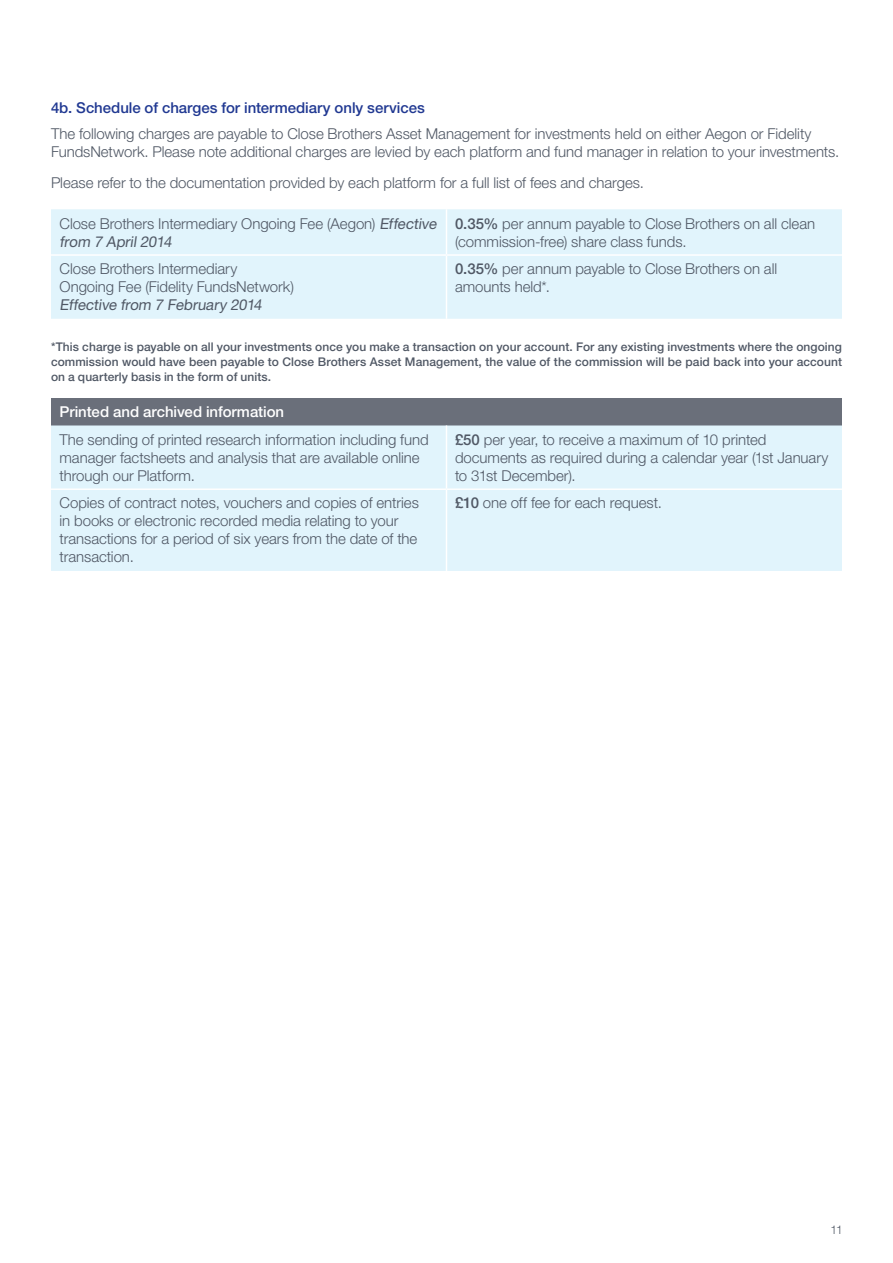
<style>
.page{position:relative;width:893px;height:1263px;background:#fff}
.page>*{position:absolute;margin:0;border:0;box-sizing:border-box;transform-origin:0 0}
.Body_copy{font:300 15px/18px "Helvetica Neue LT Std";letter-spacing:-.005em;color:#505865}
.CB_BodyHeads_10_12{font:500 15px "Helvetica Neue LT Pro";color:#213992}
.CB_BodyHeads_10_12-2{font:500 15px "Helvetica Neue LT Pro";letter-spacing:-.005em;color:#fff}
.CB_BodyHeads_10_12-3{font:500 12px/15px "Helvetica Neue LT Pro";letter-spacing:.005em;color:#505865;text-align:justify}
.t1{font:300 12px "Helvetica Neue LT Pro";color:#505865}
.s1{font-family:"Helvetica Neue LT Pro";font-weight:400}
.s2{font-family:"Helvetica Neue LT Pro";font-weight:500}
</style>
<div class="page">
<div style="left:51px;top:209px;width:791px;height:110px;background:#e1f4fc"></div>
<hr style="left:446px;top:209px;width:1px;height:45px;background:#fff">
<hr style="left:51px;top:254px;width:395px;height:2px;background:#fff">
<hr style="left:446px;top:254px;width:396px;height:2px;background:#fff">
<hr style="left:446px;top:256px;width:1px;height:63px;background:#fff">
<div style="left:51px;top:398px;width:791px;height:27px;background:#6a6f7a"></div>
<div style="left:51px;top:425px;width:791px;height:146px;background:#e1f4fc"></div>
<hr style="left:446px;top:425px;width:1px;height:63px;background:#fff">
<hr style="left:51px;top:488px;width:395px;height:2px;background:#fff">
<hr style="left:446px;top:488px;width:396px;height:2px;background:#fff">
<hr style="left:446px;top:490px;width:1px;height:81px;background:#fff">
<p class="CB_BodyHeads_10_12" style="left:51px;top:98px;width:375px">4b. Schedule of charges for intermediary only services</p>
<p class="Body_copy" style="left:51px;top:125px;width:790px">The following charges are payable to Close Brothers Asset Management for investments held on either Aegon or Fidelity<br>FundsNetwork. Please note additional charges are levied by each platform and fund manager in relation to your investments.</p>
<p class="Body_copy" style="left:51px;top:173px;width:594px">Please refer to the documentation provided by each platform for a full list of fees and charges.</p>
<p class="Body_copy" style="left:60px;top:214px;width:381px">Close Brothers Intermediary Ongoing Fee (Aegon) <span class="s1">Effective from 7 April 2014</span></p>
<p class="Body_copy" style="left:455px;top:214px;width:362px"><span class="s2">0.35%</span> per annum payable to Close Brothers on all clean (commission-free) share class funds.</p>
<p class="Body_copy" style="left:60px;top:260px;width:236px">Close Brothers Intermediary<br>Ongoing Fee (Fidelity FundsNetwork)<br><span class="s1">Effective from 7 February 2014</span></p>
<p class="Body_copy" style="left:455px;top:260px;width:324px"><span class="s2">0.35%</span> per annum payable to Close Brothers on all amounts held*.</p>
<p class="CB_BodyHeads_10_12-3" style="left:51px;top:339px;width:792px">*This charge is payable on all your investments once you make a transaction on your account. For any existing investments where the ongoing commission would have been payable to Close Brothers Asset Management, the value of the commission will be paid back into your account on a quarterly basis in the form of units.</p>
<p class="CB_BodyHeads_10_12-2" style="left:60px;top:403px;width:226px">Printed and archived information</p>
<p class="Body_copy" style="left:60px;top:430px;width:371px">The sending of printed research information including fund manager factsheets and analysis that are available online through our Platform.</p>
<p class="Body_copy" style="left:455px;top:430px;width:375px"><span class="s2">£50</span> per year, to receive a maximum of 10 printed documents as required during a calendar year (1st January to 31st December).</p>
<p class="Body_copy" style="left:60px;top:494px;width:361px">Copies of contract notes, vouchers and copies of entries in books or electronic recorded media relating to your transactions for a period of six years from the date of the transaction.</p>
<p class="Body_copy" style="left:455px;top:494px;width:208px"><span class="s2">£10</span> one off fee for each request.</p>
<p class="t1" style="left:831px;top:1223px;width:14px">11</p>
</div>
